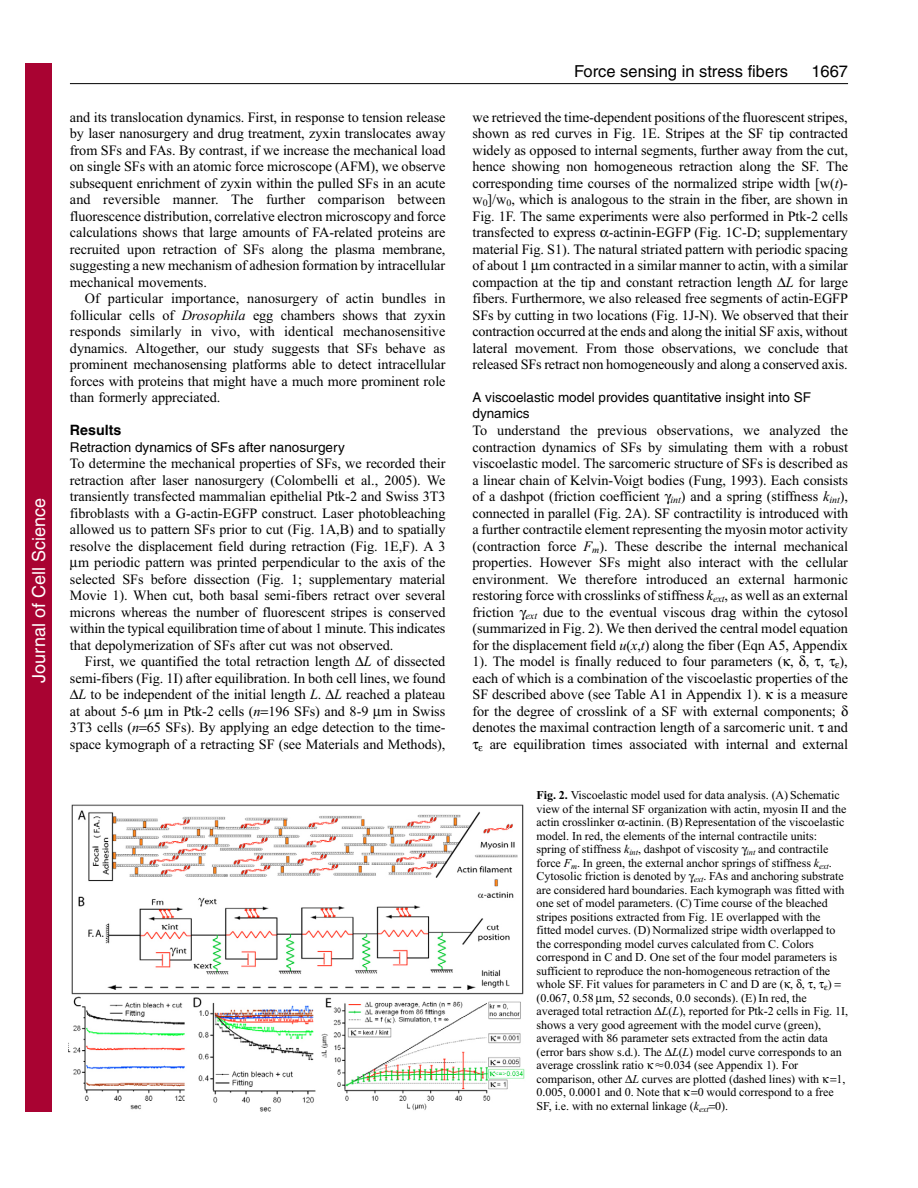
<style>
.page{position:relative;width:918px;height:1188px;background:#fff}
.page>*{position:absolute;margin:0;border:0;box-sizing:border-box;transform-origin:0 0}
.t1{font:18px "Helvetica";color:#fff}
.t2{font:16.5px "Helvetica";color:#000}
.t3{font:14.25px/16.5px "Times New Roman";letter-spacing:-.005em;color:#000;text-align:justify}
.t4{font:700 14.25px "Helvetica";color:#000}
.t5{font:13.5px/16.5px "Helvetica";color:#000}
.t6{font:12px/13.5px "Times New Roman";letter-spacing:-.005em;color:#000}
.s1{font-style:italic}
.s2{font-weight:700}
.s3{font-family:"Mathematical Pi Three"}
</style>
<div class="page">
<hr style="left:70px;top:83px;width:778px;height:1px;background:#000">
<img style="left:68px;top:804px;width:457px;height:308px">
<div style="left:26px;top:64px;width:26px;height:1048px;background:#a90332"></div>
<p class="t1" style="left:28px;top:683px;width:186px;rotate:-90deg">Journal of Cell Science</p>
<p class="t3" style="left:70px;top:110px;width:377px">and its translocation dynamics. First, in response to tension release by laser nanosurgery and drug treatment, zyxin translocates away from SFs and FAs. By contrast, if we increase the mechanical load on single SFs with an atomic force microscope (AFM), we observe subsequent enrichment of zyxin within the pulled SFs in an acute and reversible manner. The further comparison between fluorescence distribution, correlative electron microscopy and force calculations shows that large amounts of FA-related proteins are recruited upon retraction of SFs along the plasma membrane, suggesting a new mechanism of adhesion formation by intracellular mechanical movements.</p>
<p class="t3" style="left:70px;top:291px;width:377px;text-indent:15px">Of particular importance, nanosurgery of actin bundles in follicular cells of <span class="s1">Drosophila</span> egg chambers shows that zyxin responds similarly in vivo, with identical mechanosensitive dynamics. Altogether, our study suggests that SFs behave as prominent mechanosensing platforms able to detect intracellular forces with proteins that might have a much more prominent role than formerly appreciated.</p>
<p class="t4" style="left:70px;top:425px;width:53px">Results</p>
<p class="t5" style="left:70px;top:440px;width:276px">Retraction dynamics of SFs after nanosurgery</p>
<p class="t3" style="left:70px;top:456px;width:377px">To determine the mechanical properties of SFs, we recorded their</p>
<p class="t3" style="left:70px;top:473px;width:377px">retraction after laser nanosurgery (Colombelli et al., 2005). We</p>
<p class="t3" style="left:70px;top:489px;width:377px">transiently transfected mammalian epithelial Ptk-2 and Swiss 3T3</p>
<p class="t3" style="left:70px;top:506px;width:377px">fibroblasts with a G-actin-EGFP construct. Laser photobleaching</p>
<p class="t3" style="left:70px;top:522px;width:377px">allowed us to pattern SFs prior to cut (Fig. 1A,B) and to spatially</p>
<p class="t3" style="left:70px;top:539px;width:377px">resolve the displacement field during retraction (Fig. 1E,F). A 3</p>
<p class="t3" style="left:78px;top:555px;width:369px">m periodic pattern was printed perpendicular to the axis of the</p>
<p class="t3" style="left:70px;top:572px;width:377px">selected SFs before dissection (Fig. 1; supplementary material</p>
<p class="t3" style="left:70px;top:588px;width:377px">Movie 1). When cut, both basal semi-fibers retract over several</p>
<p class="t3" style="left:70px;top:605px;width:377px">microns whereas the number of fluorescent stripes is conserved</p>
<p class="t3" style="left:70px;top:621px;width:377px">within the typical equilibration time of about 1 minute. This indicates</p>
<p class="t3" style="left:70px;top:638px;width:325px">that depolymerization of SFs after cut was not observed.</p>
<p class="t3" style="left:85px;top:654px;width:362px">First, we quantified the total retraction length <span class="s1">L</span> of dissected</p>
<p class="t3" style="left:70px;top:671px;width:377px">semi-fibers (Fig. 1I) after equilibration. In both cell lines, we found</p>
<p class="t3" style="left:79px;top:687px;width:368px"><span class="s1">L</span> to be independent of the initial length <span class="s1">L</span>. <span class="s1">L</span> reached a plateau</p>
<p class="t3" style="left:70px;top:704px;width:377px">at about 5-6 m in Ptk-2 cells (<span class="s1">n</span> 196 SFs) and 8-9 m in Swiss</p>
<p class="t3" style="left:70px;top:720px;width:377px">3T3 cells (<span class="s1">n</span> 65 SFs). By applying an edge detection to the time-</p>
<p class="t3" style="left:70px;top:737px;width:377px">space kymograph of a retracting SF (see Materials and Methods),</p>
<p class="t2" style="left:574px;top:65px;width:216px">Force sensing in stress fibers</p>
<p class="t2" style="left:811px;top:65px;width:38px">1667</p>
<p class="t3" style="left:472px;top:110px;width:377px">we retrieved the time-dependent positions of the fluorescent stripes, shown as red curves in Fig. 1E. Stripes at the SF tip contracted widely as opposed to internal segments, further away from the cut, hence showing non homogeneous retraction along the SF. The corresponding time courses of the normalized stripe width [w(<span class="s1">t</span>)- w<sub>0</sub>]/w<sub>0</sub>, which is analogous to the strain in the fiber, are shown in Fig. 1F. The same experiments were also performed in Ptk-2 cells transfected to express -actinin-EGFP (Fig. 1C-D; supplementary material Fig. S1). The natural striated pattern with periodic spacing of about 1 m contracted in a similar manner to actin, with a similar compaction at the tip and constant retraction length <span class="s1">L</span> for large fibers. Furthermore, we also released free segments of actin-EGFP SFs by cutting in two locations (Fig. 1J-N). We observed that their contraction occurred at the ends and along the initial SF axis, without lateral movement. From those observations, we conclude that released SFs retract non homogeneously and along a conserved axis.</p>
<p class="t5" style="left:472px;top:390px;width:340px">A viscoelastic model provides quantitative insight into SF dynamics</p>
<p class="t3" style="left:472px;top:423px;width:377px">To understand the previous observations, we analyzed the</p>
<p class="t3" style="left:472px;top:440px;width:377px">contraction dynamics of SFs by simulating them with a robust</p>
<p class="t3" style="left:472px;top:456px;width:377px">viscoelastic model. The sarcomeric structure of SFs is described as</p>
<p class="t3" style="left:472px;top:473px;width:377px">a linear chain of Kelvin-Voigt bodies (Fung, 1993). Each consists</p>
<p class="t3" style="left:472px;top:489px;width:377px">of a dashpot (friction coefficient <sub>int</sub>) and a spring (stiffness <span class="s1">k</span><sub>int</sub>),</p>
<p class="t3" style="left:473px;top:506px;width:377px">connected in parallel (Fig. 2A). SF contractility is introduced with</p>
<p class="t3" style="left:473px;top:522px;width:377px">a further contractile element representing the myosin motor activity</p>
<p class="t3" style="left:473px;top:539px;width:377px">(contraction force <span class="s1">F</span><sub>m</sub>). These describe the internal mechanical</p>
<p class="t3" style="left:473px;top:555px;width:377px">properties. However SFs might also interact with the cellular</p>
<p class="t3" style="left:473px;top:572px;width:377px">environment. We therefore introduced an external harmonic</p>
<p class="t3" style="left:473px;top:588px;width:377px">restoring force with crosslinks of stiffness <span class="s1">k</span><sub>ext</sub>, as well as an external</p>
<p class="t3" style="left:473px;top:605px;width:377px">friction <sub>ext</sub> due to the eventual viscous drag within the cytosol</p>
<p class="t3" style="left:473px;top:621px;width:377px">(summarized in Fig. 2). We then derived the central model equation</p>
<p class="t3" style="left:473px;top:638px;width:377px">for the displacement field <span class="s1">u</span>(<span class="s1">x</span>,<span class="s1">t</span>) along the fiber (Eqn A5, Appendix</p>
<p class="t3" style="left:473px;top:654px;width:377px">1). The model is finally reduced to four parameters ( , , , ),</p>
<p class="t3" style="left:472px;top:671px;width:377px">each of which is a combination of the viscoelastic properties of the</p>
<p class="t3" style="left:472px;top:687px;width:377px">SF described above (see Table A1 in Appendix 1). is a measure</p>
<p class="t3" style="left:472px;top:704px;width:365px">for the degree of crosslink of a SF with external components;</p>
<p class="t3" style="left:472px;top:720px;width:377px">denotes the maximal contraction length of a sarcomeric unit. and</p>
<p class="t3" style="left:490px;top:737px;width:360px">are equilibration times associated with internal and external</p>
<p class="t6" style="left:537px;top:790px;width:313px"><span class="s2">Fig. 2.</span> Viscoelastic model used for data analysis. (A) Schematic view of the internal SF organization with actin, myosin II and the actin crosslinker -actinin. (B) Representation of the viscoelastic model. In red, the elements of the internal contractile units: spring of stiffness <span class="s1">k</span><sub>int</sub>, dashpot of viscosity <sub>int</sub> and contractile force <span class="s1">F</span><sub>m</sub>. In green, the external anchor springs of stiffness <span class="s1">k</span><sub>ext</sub>.<br>Cytosolic friction is denoted by <sub>ext</sub>. FAs and anchoring substrate are considered hard boundaries. Each kymograph was fitted with one set of model parameters. (C) Time course of the bleached stripes positions extracted from Fig. 1E overlapped with the fitted model curves. (D) Normalized stripe width overlapped to the corresponding model curves calculated from C. Colors correspond in C and D. One set of the four model parameters is sufficient to reproduce the non-homogeneous retraction of the whole SF. Fit values for parameters in C and D are ( , , , ) (0.067, 0.58 m, 52 seconds, 0.0 seconds). (E) In red, the averaged total retraction <span class="s1">L</span>(<span class="s1">L</span>), reported for Ptk-2 cells in Fig. 1I, shows a very good agreement with the model curve (green), averaged with 86 parameter sets extracted from the actin data (error bars show s.d.). The <span class="s1">L</span>(<span class="s1">L</span>) model curve corresponds to an average crosslink ratio <span class="s3">-</span>0.034 (see Appendix 1). For comparison, other <span class="s1">L</span> curves are plotted (dashed lines) with</p>
<p class="t6" style="left:837px;top:1073px;width:10px">1,</p>
<p class="t6" style="left:537px;top:1087px;width:145px">0.005, 0.0001 and 0. Note that</p>
<p class="t6" style="left:537px;top:1087px;width:299px;text-indent:161px">0 would correspond to a free<br>SF, i.e. with no external linkage (<span class="s1">k</span><sub>ext</sub> 0).</p>
</div>
